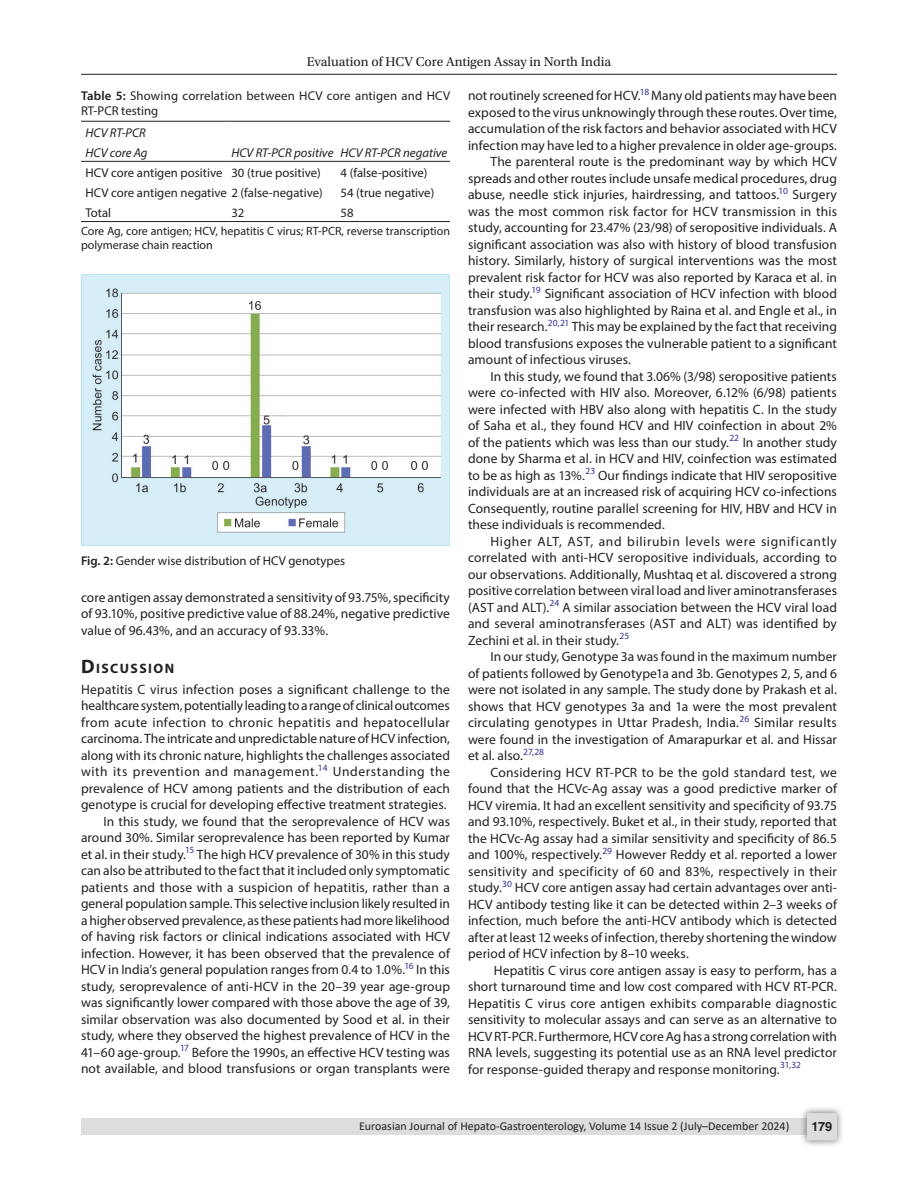
<style>
.page{position:relative;width:918px;height:1188px;background:#fff}
.page>*{position:absolute;margin:0;border:0;box-sizing:border-box;transform-origin:0 0}
.Head-1{font:700 13.65px "Myriad Pro";letter-spacing:.105em;color:#231f20}
.Para-Indent{font:13.5px/16.5px "Myriad Pro";letter-spacing:.005em;color:#231f20;text-align:justify}
.Para-NoIndent{font:13.5px/16.5px "Myriad Pro";letter-spacing:.005em;color:#231f20;text-align:justify}
.t1{font:13.5px "Utopia Std";color:#231f20}
.TableBody{font:12.75px "Myriad Pro";color:#231f20}
.TableCaption{font:12.75px/15.3px "Myriad Pro";letter-spacing:.015em;color:#231f20}
.TableHeader{font:italic 12.75px "Myriad Pro";color:#231f20}
.FigCaption{font:12.75px "Myriad Pro";color:#231f20}
.t2{font:700 12.75px "Helvetica LT Std";color:#231f20}
.TableFootNote{font:12px/14.4px "Myriad Pro";color:#231f20}
.t3{font:12px "Calibri";color:#231f20}
.s1{font-weight:600}
.s2{font-size:19.5px}
.s3{font-style:italic}
</style>
<div class="page">
<hr style="left:81px;top:74px;width:756px;height:1px;background:#231f20">
<div style="left:81px;top:1119px;width:756px;height:16px;background:#dcdddf"></div>
<div style="left:800px;top:1106px;width:44px;height:41px;background:#231f20;opacity:.61"></div>
<div style="left:807px;top:1113px;width:30px;height:27px;background:#dcdddf;border-radius:2px"></div>
<hr style="left:81px;top:221px;width:149px;height:1px;background:#231f20">
<hr style="left:230px;top:221px;width:109px;height:1px;background:#231f20">
<hr style="left:339px;top:221px;width:111px;height:1px;background:#231f20">
<hr style="left:81px;top:121px;width:149px;height:1px;background:#231f20">
<hr style="left:230px;top:121px;width:109px;height:1px;background:#231f20">
<hr style="left:339px;top:121px;width:111px;height:1px;background:#231f20">
<hr style="left:81px;top:161px;width:149px;height:1px;background:#231f20">
<hr style="left:230px;top:161px;width:109px;height:1px;background:#231f20">
<hr style="left:339px;top:161px;width:111px;height:1px;background:#231f20">
<img style="left:81px;top:275px;width:368px;height:271px">
<p class="t1" style="left:307px;top:55px;width:306px">Evaluation of HCV Core Antigen Assay in North India</p>
<p class="TableCaption" style="left:81px;top:87px;width:371px"><span class="s1">Table 5:</span> Showing correlation between HCV core antigen and HCV<br>RT-PCR testing</p>
<p class="TableHeader" style="left:86px;top:125px;width:62px">HCV RT-PCR</p>
<p class="TableHeader" style="left:86px;top:145px;width:64px">HCV core Ag</p>
<p class="TableHeader" style="left:231px;top:145px;width:104px">HCV RT-PCR positive</p>
<p class="TableHeader" style="left:340px;top:145px;width:108px">HCV RT-PCR negative</p>
<p class="TableBody" style="left:86px;top:165px;width:138px">HCV core antigen positive</p>
<p class="TableBody" style="left:231px;top:165px;width:91px">30 (true positive)</p>
<p class="TableBody" style="left:340px;top:165px;width:88px">4 (false-positive)</p>
<p class="TableBody" style="left:86px;top:185px;width:239px">HCV core antigen negative 2 (false-negative)</p>
<p class="TableBody" style="left:340px;top:185px;width:95px">54 (true negative)</p>
<p class="TableBody" style="left:86px;top:205px;width:27px">Total</p>
<p class="TableBody" style="left:231px;top:205px;width:15px">32</p>
<p class="TableBody" style="left:340px;top:205px;width:15px">58</p>
<p class="TableFootNote" style="left:81px;top:223px;width:371px">Core Ag, core antigen; HCV, hepatitis C virus; RT-PCR, reverse transcription polymerase chain reaction</p>
<p class="FigCaption" style="left:81px;top:552px;width:266px"><span class="s1">Fig. 2:</span> Gender wise distribution of HCV genotypes</p>
<p class="Para-Indent" style="left:81px;top:589px;width:371px">core antigen assay demonstrated a sensitivity of 93.75%, specificity of 93.10%, positive predictive value of 88.24%, negative predictive value of 96.43%, and an accuracy of 93.33%.</p>
<p class="Head-1" style="left:81px;top:659px;width:95px"><span class="s2">D</span>ISCUSSION</p>
<p class="Para-NoIndent" style="left:81px;top:681px;width:371px">Hepatitis C virus infection poses a significant challenge to the healthcare system, potentially leading to a range of clinical outcomes from acute infection to chronic hepatitis and hepatocellular carcinoma. The intricate and unpredictable nature of HCV infection, along with its chronic nature, highlights the challenges associated with its prevention and management.<sup>14</sup> Understanding the prevalence of HCV among patients and the distribution of each genotype is crucial for developing effective treatment strategies.</p>
<p class="Para-Indent" style="left:81px;top:813px;width:371px;text-indent:22px">In this study, we found that the seroprevalence of HCV was around 30%. Similar seroprevalence has been reported by Kumar et al. in their study.<sup>15</sup> The high HCV prevalence of 30% in this study can also be attributed to the fact that it included only symptomatic patients and those with a suspicion of hepatitis, rather than a general population sample. This selective inclusion likely resulted in a higher observed prevalence, as these patients had more likelihood of having risk factors or clinical indications associated with HCV infection. However, it has been observed that the prevalence of HCV in India’s general population ranges from 0.4 to 1.0%.<sup>16</sup> In this study, seroprevalence of anti-HCV in the 20–39 year age-group was significantly lower compared with those above the age of 39, similar observation was also documented by Sood et al. in their study<span class="s3">,</span> where they observed the highest prevalence of HCV in the 41–60 age-group.<sup>17</sup> Before the 1990s, an effective HCV testing was not available, and blood transfusions or organ transplants were</p>
<p class="Para-Indent" style="left:468px;top:87px;width:371px">not routinely screened for HCV.<sup>18</sup> Many old patients may have been exposed to the virus unknowingly through these routes. Over time, accumulation of the risk factors and behavior associated with HCV infection may have led to a higher prevalence in older age-groups.</p>
<p class="Para-Indent" style="left:468px;top:153px;width:371px;text-indent:22px">The parenteral route is the predominant way by which HCV spreads and other routes include unsafe medical procedures, drug abuse, needle stick injuries, hairdressing, and tattoos.<sup>10</sup> Surgery was the most common risk factor for HCV transmission in this study, accounting for 23.47% (23/98) of seropositive individuals. A significant association was also with history of blood transfusion history. Similarly, history of surgical interventions was the most prevalent risk factor for HCV was also reported by Karaca et al. in their study.<sup>19</sup> Significant association of HCV infection with blood transfusion was also highlighted by Raina et al. and Engle et al., in their research.<sup>20,21</sup> This may be explained by the fact that receiving blood transfusions exposes the vulnerable patient to a significant amount of infectious viruses.</p>
<p class="Para-Indent" style="left:468px;top:368px;width:371px;text-indent:22px">In this study, we found that 3.06% (3/98) seropositive patients were co-infected with HIV also. Moreover, 6.12% (6/98) patients were infected with HBV also along with hepatitis C. In the study of Saha et al., they found HCV and HIV coinfection in about 2% of the patients which was less than our study.<sup>22</sup> In another study done by Sharma et al. in HCV and HIV, coinfection was estimated to be as high as 13%.<sup>23</sup> Our findings indicate that HIV seropositive individuals are at an increased risk of acquiring HCV co-infections Consequently, routine parallel screening for HIV, HBV and HCV in these individuals is recommended.</p>
<p class="Para-Indent" style="left:468px;top:533px;width:371px;text-indent:22px">Higher ALT, AST, and bilirubin levels were significantly correlated with anti-HCV seropositive individuals, according to our observations. Additionally, Mushtaq et al. discovered a strong positive correlation between viral load and liver aminotransferases (AST and ALT).<sup>24</sup> A similar association between the HCV viral load and several aminotransferases (AST and ALT) was identified by Zechini et al. in their study.<sup>25</sup></p>
<p class="Para-Indent" style="left:468px;top:648px;width:371px;text-indent:22px">In our study, Genotype 3a was found in the maximum number of patients followed by Genotype1a and 3b. Genotypes 2, 5, and 6 were not isolated in any sample. The study done by Prakash et al. shows that HCV genotypes 3a and 1a were the most prevalent circulating genotypes in Uttar Pradesh, India.<sup>26</sup> Similar results were found in the investigation of Amarapurkar et al. and Hissar et al. also.<sup>27,28</sup></p>
<p class="Para-Indent" style="left:468px;top:764px;width:371px;text-indent:22px">Considering HCV RT-PCR to be the gold standard test, we found that the HCVc-Ag assay was a good predictive marker of HCV viremia. It had an excellent sensitivity and specificity of 93.75 and 93.10%, respectively. Buket et al., in their study, reported that the HCVc-Ag assay had a similar sensitivity and specificity of 86.5 and 100%, respectively.<sup>29</sup> However Reddy et al. reported a lower sensitivity and specificity of 60 and 83%, respectively in their study.<sup>30</sup> HCV core antigen assay had certain advantages over anti-HCV antibody testing like it can be detected within 2–3 weeks of infection, much before the anti-HCV antibody which is detected after at least 12 weeks of infection, thereby shortening the window period of HCV infection by 8–10 weeks.</p>
<p class="Para-Indent" style="left:468px;top:962px;width:371px;text-indent:26px">Hepatitis C virus core antigen assay is easy to perform, has a short turnaround time and low cost compared with HCV RT-PCR.<br>Hepatitis C virus core antigen exhibits comparable diagnostic sensitivity to molecular assays and can serve as an alternative to HCV RT-PCR. Furthermore, HCV core Ag has a strong correlation with RNA levels, suggesting its potential use as an RNA level predictor for response-guided therapy and response monitoring.<sup>31,32</sup></p>
<p class="t3" style="left:359px;top:1117px;width:432px">Euroasian Journal of Hepato-Gastroenterology, Volume 14 Issue 2 (July–December 2024)</p>
<p class="t2" style="left:812px;top:1119px;width:22px">179</p>
</div>
